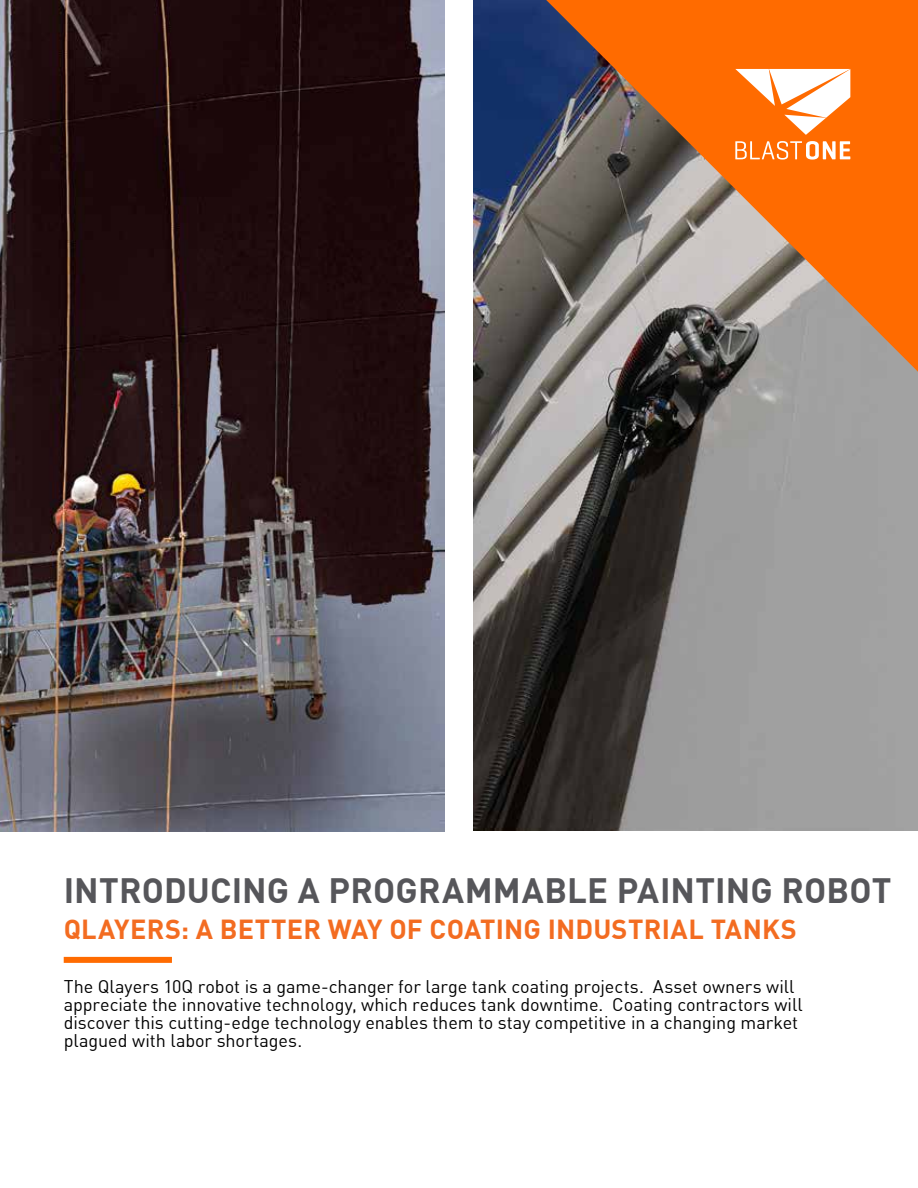
<style>
.page{position:relative;width:918px;height:1188px;background:#fff}
.page>*{position:absolute;margin:0;border:0;box-sizing:border-box;transform-origin:0 0}
.t1{font:700 34.5px "DIN Offc";letter-spacing:.005em;color:#56565a}
.t2{font:700 27px "DIN Offc";letter-spacing:.005em;color:#f36c21}
.t3{font:18px/18px "DIN Offc";letter-spacing:-.005em;color:#000}
</style>
<div class="page">
<img style="left:474px;top:0;width:444px;height:830px">
<img style="left:0;top:0;width:444px;height:832px">
<svg style="left:546px;top:0;width:372px;height:372px;background:#bb7544"></svg>
<svg style="left:735px;top:69px;width:115px;height:66px"></svg>
<svg style="left:735px;top:141px;width:115px;height:19px"></svg>
<div style="left:64px;top:957px;width:108px;height:6px;background:#ff6b00"></div>
<h1 class="t1" style="left:64px;top:868px;width:829px">INTRODUCING A PROGRAMMABLE PAINTING ROBOT</h1>
<h2 class="t2" style="left:64px;top:911px;width:735px">QLAYERS: A BETTER WAY OF COATING INDUSTRIAL TANKS</h2>
<p class="t3" style="left:64px;top:978px;width:741px">The Qlayers 10Q robot is a game-changer for large tank coating projects. Asset owners will appreciate the innovative technology, which reduces tank downtime. Coating contractors will discover this cutting-edge technology enables them to stay competitive in a changing market plagued with labor shortages.</p>
</div>
